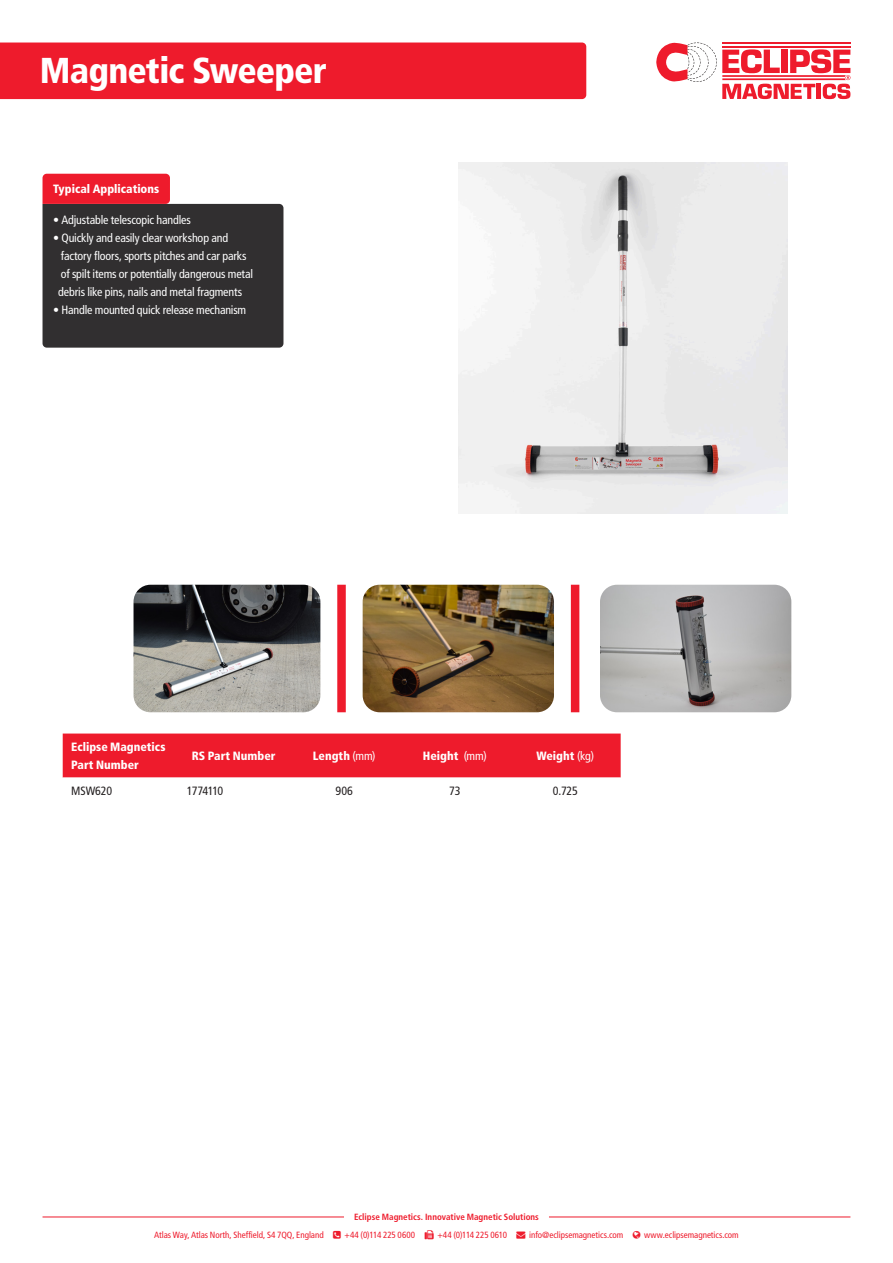
<style>
.page{position:relative;width:893px;height:1263px;background:#fff}
.page>*{position:absolute;margin:0;border:0;box-sizing:border-box;transform-origin:0 0}
.t1{font:900 condensed 36px "Frutiger";letter-spacing:-.025em;color:#fff}
.t2{font:condensed 12px "Frutiger";letter-spacing:-.015em;color:#fff}
.t3{font:900 condensed 12px "Frutiger";color:#fff}
.t4{font:condensed 12px "Frutiger";letter-spacing:-.015em;color:#231f20}
.t5{font:condensed 12px "Frutiger";letter-spacing:-.055em;color:#231f20}
.t6{font:condensed 9px "Frutiger";letter-spacing:-.005em;color:#ee1b2c}
.t7{font:700 condensed 9px "Frutiger";color:#ee1b2c}
.s1{font-weight:400}
</style>
<div class="page">
<div style="left:0;top:43px;width:586px;height:56px;background:#ee1b2c"></div>
<svg style="left:656px;top:43px;width:194px;height:56px"></svg>
<div style="left:63px;top:733px;width:558px;height:45px;background:#ee1b2c"></div>
<svg style="left:43px;top:174px;width:240px;height:174px;background:#533e40"></svg>
<hr style="left:43px;top:1216px;width:301px;height:1px;background:#ee1b2c">
<hr style="left:549px;top:1216px;width:301px;height:1px;background:#ee1b2c">
<img style="left:458px;top:163px;width:329px;height:350px">
<img style="left:134px;top:585px;width:186px;height:127px">
<div style="left:337px;top:585px;width:9px;height:127px;background:#ee1b2c"></div>
<img style="left:363px;top:585px;width:191px;height:127px">
<div style="left:571px;top:585px;width:8px;height:127px;background:#ee1b2c"></div>
<img style="left:600px;top:585px;width:191px;height:127px">
<p class="t1" style="left:40px;top:49px;width:288px">Magnetic Sweeper</p>
<p class="t3" style="left:53px;top:182px;width:108px">Typical Applications</p>
<p class="t2" style="left:53px;top:212px;width:139px">• Adjustable telescopic handles</p>
<p class="t2" style="left:53px;top:230px;width:177px">• Quickly and easily clear workshop and</p>
<p class="t2" style="left:61px;top:248px;width:187px">factory floors, sports pitches and car parks</p>
<p class="t2" style="left:61px;top:266px;width:194px">of spilt items or potentially dangerous metal</p>
<p class="t2" style="left:58px;top:284px;width:185px">debris like pins, nails and metal fragments</p>
<p class="t2" style="left:53px;top:302px;width:195px">• Handle mounted quick release mechanism</p>
<p class="t3" style="left:71px;top:740px;width:96px">Eclipse Magnetics</p>
<p class="t3" style="left:71px;top:758px;width:69px">Part Number</p>
<p class="t3" style="left:192px;top:749px;width:85px">RS Part Number</p>
<p class="t3" style="left:313px;top:749px;width:64px">Length <span class="s1">(mm)</span></p>
<p class="t3" style="left:423px;top:749px;width:65px">Height <span class="s1">(mm)</span></p>
<p class="t3" style="left:536px;top:749px;width:59px">Weight <span class="s1">(kg)</span></p>
<p class="t4" style="left:71px;top:784px;width:42px">MSW620</p>
<p class="t5" style="left:187px;top:784px;width:38px">1774110</p>
<p class="t4" style="left:336px;top:784px;width:19px">906</p>
<p class="t4" style="left:449px;top:784px;width:13px">73</p>
<p class="t4" style="left:553px;top:784px;width:26px">0.725</p>
<p class="t7" style="left:354px;top:1212px;width:186px">Eclipse Magnetics. Innovative Magnetic Solutions</p>
<p class="t6" style="left:154px;top:1230px;width:171px">Atlas Way, Atlas North, Sheffield, S4 7QQ, England</p>
<p class="t6" style="left:344px;top:1230px;width:72px">+44 (0)114 225 0600</p>
<p class="t6" style="left:437px;top:1230px;width:188px">+44 (0)114 225 0610 → info@eclipsemagnetics.com</p>
<p class="t6" style="left:644px;top:1230px;width:96px">www.eclipsemagnetics.com</p>
</div>
